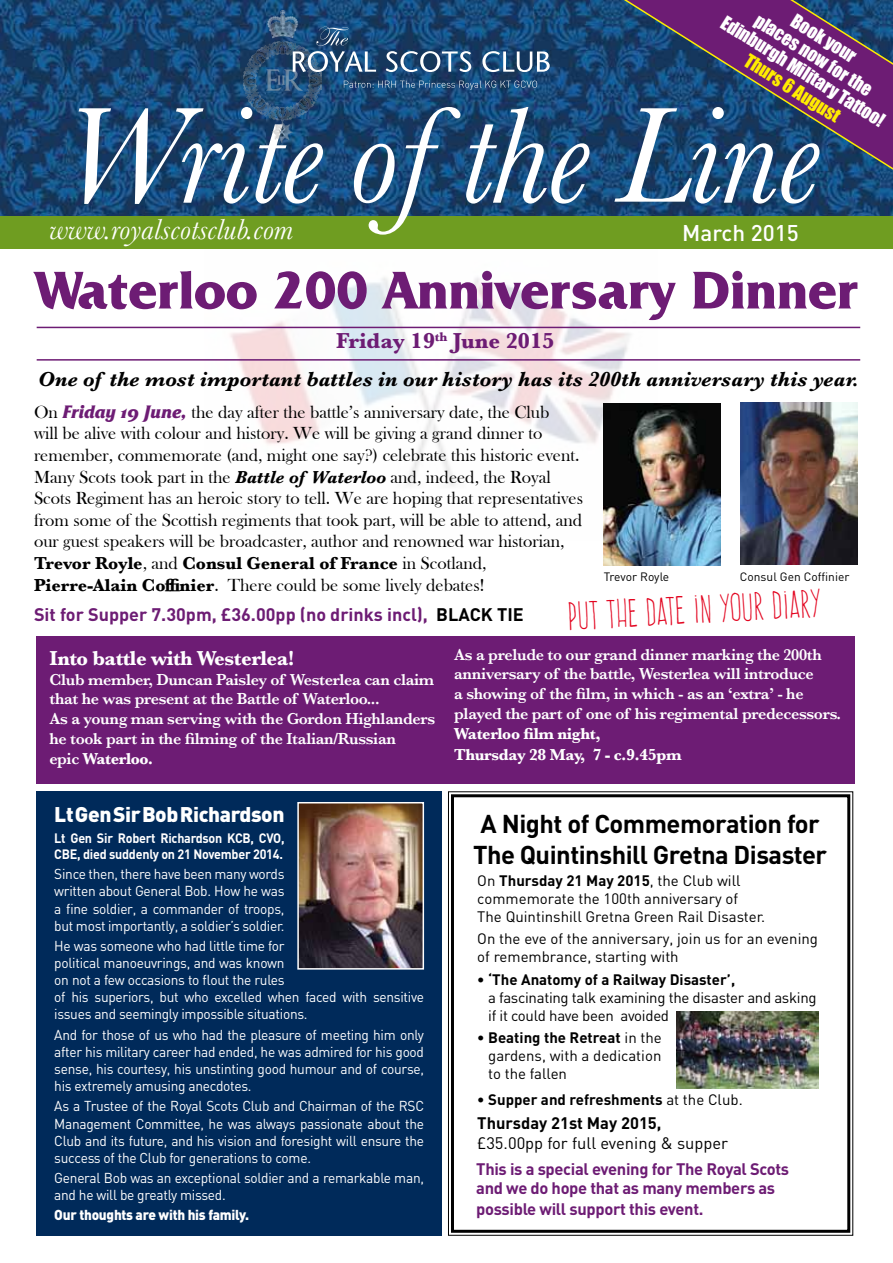
<style>
.page{position:relative;width:893px;height:1263px;background:#fff}
.page>*{position:absolute;margin:0;border:0;box-sizing:border-box;transform-origin:0 0}
.t1{font:italic 141px "Baskerville";color:#fff;scale:.95 1}
.t2{font:700 54px "Friz Quadrata IT Cby BT";letter-spacing:-.01em;color:#6d1c74}
.t3{font:34.5px "Frente H1";color:#e30520}
.t4{font:italic 30px "Baskerville";color:#fff}
.t5{font:700 25.5px/30.6px "DIN";letter-spacing:-.02em;color:#000}
.t6{font:700 22.5px "Baskerville";color:#6d1c74}
.t7{font:500 22.5px "DINOT";color:#fff}
.t8{font:italic 700 21px "Baskerville";color:#000}
.t9{font:700 21px "Baskerville";letter-spacing:-.02em;color:#fff}
.t10{font:900 21px "DIN";letter-spacing:-.02em;color:#fff}
.t11{font:18px/21.6px "Bask Old Face";color:#000}
.t12{font:700 18px "DIN";color:#6d1c74}
.t13{font:700 18px "Baskerville";color:#000}
.t14{font:18px "Impact";color:#fff}
.t15{font:18px "Impact";color:#ffec00}
.t16{font:600 16.5px/19.8px "Baskerville";letter-spacing:-.02em;color:#fff}
.t17{font:700 16.5px/20.1px "DIN";letter-spacing:-.02em;color:#6d1c74}
.t18{font:700 16.5px/21.6px "Baskerville";letter-spacing:-.02em;color:#fff}
.t19{font:16.5px "DIN";color:#000}
.t20{font:700 16.5px "DIN";color:#000}
.t21{font:15px/18px "DIN";color:#000}
.t22{font:15px/18px "DIN";letter-spacing:-.02em;color:#000}
.t23{font:700 15px "DIN";color:#000}
.t24{font:14.25px/17.1px "DIN";letter-spacing:-.02em;color:#fff;text-align:justify;scale:.96 1}
.t25{font:900 14.25px "DIN";letter-spacing:-.02em;color:#fff;scale:.96 1}
.t26{font:700 13.5px/16.2px "DIN";letter-spacing:-.02em;color:#fff;scale:.93 1}
.t27{font:12px "DIN";color:#000}
.s1{font-family:"Friz Qua Bold Ital OS";color:#6d1c74}
.s2{font-family:"Baskerville";font-weight:700;font-style:italic}
.s3{font-family:"Bask Old Face";font-weight:400}
.s4{font-family:"Baskerville";font-weight:700}
.s5{color:#000}
.s6{font-weight:700}
.s7{font-weight:400}
</style>
<div class="page">
<div style="left:37px;top:791px;width:405px;height:445px;background:#002a5a"></div>
<img style="left:204px;top:277px;width:454px;height:263px">
<svg style="left:448px;top:791px;width:406px;height:445px"></svg>
<div style="left:451px;top:794px;width:399px;height:439px;border:3px solid #000"></div>
<img style="left:0;top:0;width:893px;height:216px">
<div style="left:0;top:216px;width:893px;height:33px;background:#6f9d21"></div>
<img style="left:243px;top:11px;width:78px;height:131px">
<svg style="left:386px;top:51px;width:85px;height:21px"></svg>
<svg style="left:482px;top:51px;width:68px;height:21px"></svg>
<svg style="left:293px;top:27px;width:83px;height:45px;background:#43698e"></svg>
<svg style="left:344px;top:81px;width:193px;height:9px;background:#335e88"></svg>
<img style="left:0;top:0;width:1px;height:68px">
<svg style="left:605px;top:0;width:288px;height:215px;background:#333a72"></svg>
<div style="left:37px;top:636px;width:818px;height:147px;background:#6d1c74"></div>
<hr style="left:37px;top:327px;width:823px;height:1px;background:#6d1c74">
<hr style="left:37px;top:359px;width:823px;height:2px;background:#6d1c74">
<img style="left:740px;top:403px;width:117px;height:162px">
<img style="left:604px;top:404px;width:117px;height:162px">
<img style="left:300px;top:805px;width:121px;height:161px">
<div style="left:297px;top:802px;width:127px;height:167px;border:2px solid #fff"></div>
<div style="left:676px;top:1011px;width:163px;height:77px;background:#fff"></div>
<img style="left:676px;top:1011px;width:143px;height:77px">
<p class="t14" style="left:799px;top:9px;width:75px;rotate:32deg">Book your</p>
<p class="t14" style="left:762px;top:9px;width:137px;rotate:32deg">places now for the</p>
<p class="t14" style="left:728px;top:12px;width:191px;rotate:32deg">Edinburgh Military Tattoo!</p>
<p class="t15" style="left:752px;top:49px;width:111px;rotate:32deg">Thurs 6 August</p>
<h1 class="t1" style="left:61px;top:62px;width:799px">Write of the Line</h1>
<h3 class="t4" style="left:49px;top:210px;width:245px">www.royalscotsclub.com</h3>
<h3 class="t7" style="left:682px;top:219px;width:118px">March 2015</h3>
<h2 class="t2" style="left:34px;top:257px;width:826px">Waterloo 200 Anniversary Dinner</h2>
<h3 class="t6" style="left:336px;top:325px;width:220px">Friday 19<sup>th</sup> June 2015</h3>
<h3 class="t8" style="left:38px;top:365px;width:823px">One of the most important battles in our history has its 200th anniversary this year.</h3>
<p class="t11" style="left:34px;top:401px;width:551px">On <span class="s1">Friday 19 June,</span> the day after the battle’s anniversary date, the Club<br>will be alive with colour and history. We will be giving a grand dinner to remember, commemorate (and, might one say?) celebrate this historic event.<br>Many Scots took part in the <span class="s2">Battle of Waterloo</span> and, indeed, the Royal Scots Regiment has an heroic story to tell. We are hoping that representatives from some of the Scottish regiments that took part, will be able to attend, and our guest speakers will be broadcaster, author and renowned war historian,</p>
<p class="t13" style="left:34px;top:551px;width:454px">Trevor Royle<span class="s3">, and</span> Consul General of France <span class="s3">in Scotland,</span></p>
<p class="t11" style="left:34px;top:574px;width:452px"><span class="s4">Pierre-Alain Coffinier</span>. There could be some lively debates!</p>
<p class="t12" style="left:34px;top:602px;width:491px">Sit for Supper 7.30pm, £36.00pp (no drinks incl), <span class="s5">BLACK TIE</span></p>
<p class="t27" style="left:604px;top:569px;width:67px">Trevor Royle</p>
<p class="t27" style="left:740px;top:569px;width:111px">Consul Gen Coffinier</p>
<h3 class="t3" style="left:566px;top:597px;width:256px;rotate:-3deg">Put the date in your diary</h3>
<h3 class="t9" style="left:49px;top:643px;width:247px">Into battle with Westerlea!</h3>
<p class="t16" style="left:49px;top:669px;width:387px">Club member, Duncan Paisley of Westerlea can claim that he was present at the Battle of Waterloo...<br>As a young man serving with the Gordon Highlanders he took part in the filming of the Italian/Russian<br>epic <span class="s6">Waterloo.</span></p>
<h3 class="t10" style="left:54px;top:801px;width:232px">Lt Gen Sir Bob Richardson</h3>
<p class="t26" style="left:54px;top:829px;width:249px">Lt Gen Sir Robert Richardson KCB, CVO,<br>CBE, died suddenly on 21 November 2014.</p>
<p class="t24" style="left:54px;top:865px;width:241px">Since then, there have been many words written about General Bob. How he was a fine soldier, a commander of troops, but most importantly, a soldier’s soldier.</p>
<p class="t24" style="left:54px;top:937px;width:387px;text-align:left">He was someone who had little time for<br>political manoeuvrings, and was known<br>on not a few occasions to flout the rules<br>of his superiors, but who excelled when faced with sensitive issues and seemingly impossible situations.</p>
<p class="t24" style="left:54px;top:1026px;width:387px">And for those of us who had the pleasure of meeting him only after his military career had ended, he was admired for his good sense, his courtesy, his unstinting good humour and of course, his extremely amusing anecdotes.</p>
<p class="t24" style="left:54px;top:1097px;width:387px">As a Trustee of the Royal Scots Club and Chairman of the RSC Management Committee, he was always passionate about the Club and its future, and his vision and foresight will ensure the success of the Club for generations to come.</p>
<p class="t24" style="left:54px;top:1169px;width:387px">General Bob was an exceptional soldier and a remarkable man, and he will be greatly missed.</p>
<p class="t25" style="left:54px;top:1206px;width:204px">Our thoughts are with his family.</p>
<p class="t16" style="left:454px;top:644px;width:388px">As a prelude to our grand dinner marking the 200th anniversary of the battle, Westerlea will introduce<br>a showing of the film, in which - as an ‘extra’ - he played the part of one of his regimental predecessors.</p>
<p class="t18" style="left:454px;top:723px;width:229px">Waterloo film night,<br>Thursday 28 May, 7 - c.9.45pm</p>
<h3 class="t5" style="left:473px;top:807px;width:356px">A Night of Commemoration for<br>The Quintinshill Gretna Disaster</h3>
<p class="t21" style="left:477px;top:871px;width:289px">On <span class="s6">Thursday 21 May 2015</span>, the Club will commemorate the 100th anniversary of<br>The Quintinshill Gretna Green Rail Disaster.</p>
<p class="t21" style="left:477px;top:929px;width:342px">On the eve of the anniversary, join us for an evening of remembrance, starting with</p>
<p class="t23" style="left:477px;top:969px;width:259px">• ‘The Anatomy of a Railway Disaster’,</p>
<p class="t22" style="left:488px;top:988px;width:330px">a fascinating talk examining the disaster and asking if it could have been avoided</p>
<p class="t21" style="left:488px;top:1028px;width:175px;text-align:justify;text-indent:-11px"><span class="s6">• Beating the Retreat</span> in the gardens, with a dedication to the fallen</p>
<p class="t23" style="left:477px;top:1089px;width:267px">• Supper and refreshments <span class="s7">at the Club.</span></p>
<p class="t20" style="left:477px;top:1112px;width:186px">Thursday 21st May 2015,</p>
<p class="t19" style="left:477px;top:1132px;width:252px">£35.00pp for full evening &amp; supper</p>
<p class="t17" style="left:476px;top:1158px;width:314px">This is a special evening for The Royal Scots and we do hope that as many members as possible will support this event.</p>
</div>
